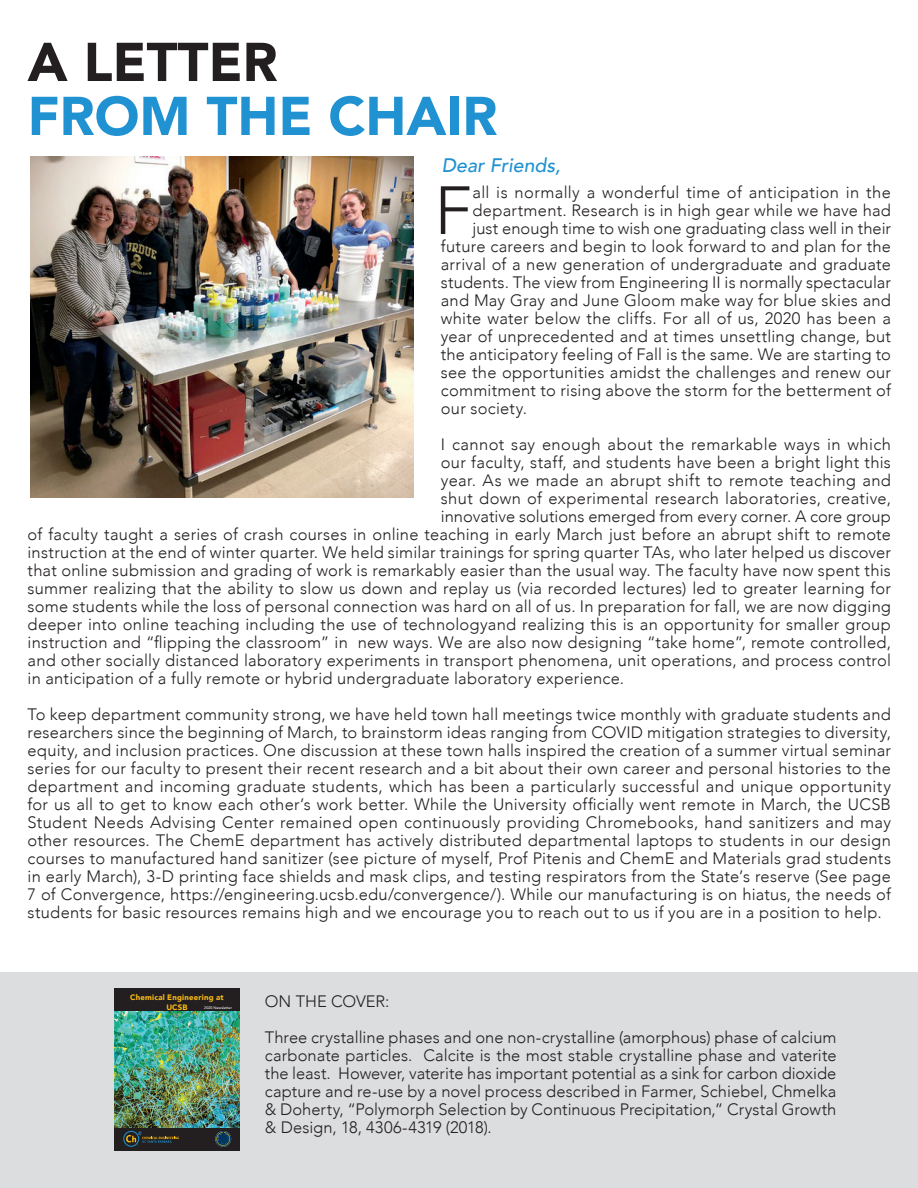
<style>
.page{position:relative;width:918px;height:1188px;background:#fff}
.page>*{position:absolute;margin:0;border:0;box-sizing:border-box;transform-origin:0 0}
.t1{font:300 67.35px "Avenir";color:#231f20}
.t2{font:900 54px "Avenir";color:#2192d1}
.t3{font:900 54px "Avenir";color:#231f20}
.t4{font:italic 500 19.5px "Avenir";color:#2192d1}
.t5{font:300 16.5px/18px "Avenir";letter-spacing:.015em;color:#231f20;text-align:justify}
.t6{font:900 7.8px/9.3px "Avenir";letter-spacing:.03em;color:#fdbc12;text-align:center}
.t7{font:500 3.75px "Avenir";color:#fff}
</style>
<div class="page">
<img style="left:30px;top:157px;width:384px;height:341px">
<div style="left:0;top:972px;width:918px;height:216px;background:#dcdddf"></div>
<img style="left:114px;top:1011px;width:126px;height:118px">
<div style="left:114px;top:1129px;width:126px;height:22px;background:#231f20"></div>
<div style="left:114px;top:988px;width:126px;height:23px;background:#231f20"></div>
<svg style="left:215px;top:1131px;width:17px;height:16px"></svg>
<div style="left:123px;top:1131px;width:16px;height:16px;border:1px solid #1f92d1;border-radius:50%"></div>
<svg style="left:126px;top:1132px;width:53px;height:14px"></svg>
<h2 class="t3" style="left:28px;top:16px;width:252px">A LETTER</h2>
<h2 class="t2" style="left:28px;top:70px;width:471px">FROM THE CHAIR</h2>
<p class="t4" style="left:442px;top:154px;width:120px">Dear Friends,</p>
<h1 class="t1" style="left:434px;top:171px;width:39px">F</h1>
<p class="t5" style="left:472px;top:183px;width:420px">all is normally a wonderful time of anticipation in the</p>
<p class="t5" style="left:472px;top:201px;width:420px">department. Research is in high gear while we have had</p>
<p class="t5" style="left:472px;top:219px;width:420px">just enough time to wish one graduating class well in their</p>
<p class="t5" style="left:441px;top:237px;width:452px">future careers and begin to look forward to and plan for the</p>
<p class="t5" style="left:441px;top:255px;width:452px">arrival of a new generation of undergraduate and graduate</p>
<p class="t5" style="left:441px;top:273px;width:452px">students. The view from Engineering II is normally spectacular</p>
<p class="t5" style="left:441px;top:291px;width:452px">and May Gray and June Gloom make way for blue skies and</p>
<p class="t5" style="left:441px;top:309px;width:452px">white water below the cliffs. For all of us, 2020 has been a</p>
<p class="t5" style="left:441px;top:327px;width:452px">year of unprecedented and at times unsettling change, but</p>
<p class="t5" style="left:441px;top:345px;width:452px">the anticipatory feeling of Fall is the same. We are starting to</p>
<p class="t5" style="left:441px;top:363px;width:452px">see the opportunities amidst the challenges and renew our</p>
<p class="t5" style="left:441px;top:381px;width:452px">commitment to rising above the storm for the betterment of</p>
<p class="t5" style="left:441px;top:399px;width:88px">our society.</p>
<p class="t5" style="left:441px;top:435px;width:452px">I cannot say enough about the remarkable ways in which</p>
<p class="t5" style="left:441px;top:453px;width:452px">our faculty, staff, and students have been a bright light this</p>
<p class="t5" style="left:441px;top:471px;width:452px">year. As we made an abrupt shift to remote teaching and</p>
<p class="t5" style="left:441px;top:489px;width:452px">shut down of experimental research laboratories, creative,</p>
<p class="t5" style="left:441px;top:507px;width:452px">innovative solutions emerged from every corner. A core group</p>
<p class="t5" style="left:28px;top:525px;width:865px">of faculty taught a series of crash courses in online teaching in early March just before an abrupt shift to remote</p>
<p class="t5" style="left:28px;top:543px;width:865px">instruction at the end of winter quarter. We held similar trainings for spring quarter TAs, who later helped us discover</p>
<p class="t5" style="left:28px;top:561px;width:865px">that online submission and grading of work is remarkably easier than the usual way. The faculty have now spent this</p>
<p class="t5" style="left:28px;top:579px;width:865px">summer realizing that the ability to slow us down and replay us (via recorded lectures) led to greater learning for</p>
<p class="t5" style="left:28px;top:597px;width:865px">some students while the loss of personal connection was hard on all of us. In preparation for fall, we are now digging</p>
<p class="t5" style="left:28px;top:615px;width:865px">deeper into online teaching including the use of technologyand realizing this is an opportunity for smaller group</p>
<p class="t5" style="left:28px;top:633px;width:865px">instruction and “flipping the classroom” in new ways. We are also now designing “take home”, remote controlled,</p>
<p class="t5" style="left:28px;top:651px;width:865px">and other socially distanced laboratory experiments in transport phenomena, unit operations, and process control</p>
<p class="t5" style="left:28px;top:669px;width:598px">in anticipation of a fully remote or hybrid undergraduate laboratory experience.</p>
<p class="t5" style="left:28px;top:705px;width:865px">To keep department community strong, we have held town hall meetings twice monthly with graduate students and researchers since the beginning of March, to brainstorm ideas ranging from COVID mitigation strategies to diversity, equity, and inclusion practices. One discussion at these town halls inspired the creation of a summer virtual seminar series for our faculty to present their recent research and a bit about their own career and personal histories to the department and incoming graduate students, which has been a particularly successful and unique opportunity for us all to get to know each other’s work better. While the University officially went remote in March, the UCSB Student Needs Advising Center remained open continuously providing Chromebooks, hand sanitizers and may other resources. The ChemE department has actively distributed departmental laptops to students in our design courses to manufactured hand sanitizer (see picture of myself, Prof Pitenis and ChemE and Materials grad students in early March), 3-D printing face shields and mask clips, and testing respirators from the State’s reserve (See page 7 of Convergence, https://engineering.ucsb.edu/convergence/). While our manufacturing is on hiatus, the needs of students for basic resources remains high and we encourage you to reach out to us if you are in a position to help.</p>
<p class="t6" style="left:130px;top:993px;width:95px">Chemical Engineering at<br>UCSB</p>
<p class="t7" style="left:204px;top:1004px;width:29px">2020 Newsletter</p>
<p class="t5" style="left:265px;top:983px;width:573px;line-height:36px">ON THE COVER:<br>Three crystalline phases and one non-crystalline (amorphous) phase of calcium</p>
<p class="t5" style="left:265px;top:1046px;width:573px">carbonate particles. Calcite is the most stable crystalline phase and vaterite the least. However, vaterite has important potential as a sink for carbon dioxide capture and re-use by a novel process described in Farmer, Schiebel, Chmelka &amp; Doherty, “Polymorph Selection by Continuous Precipitation,” Crystal Growth &amp; Design, 18, 4306-4319 (2018).</p>
</div>
